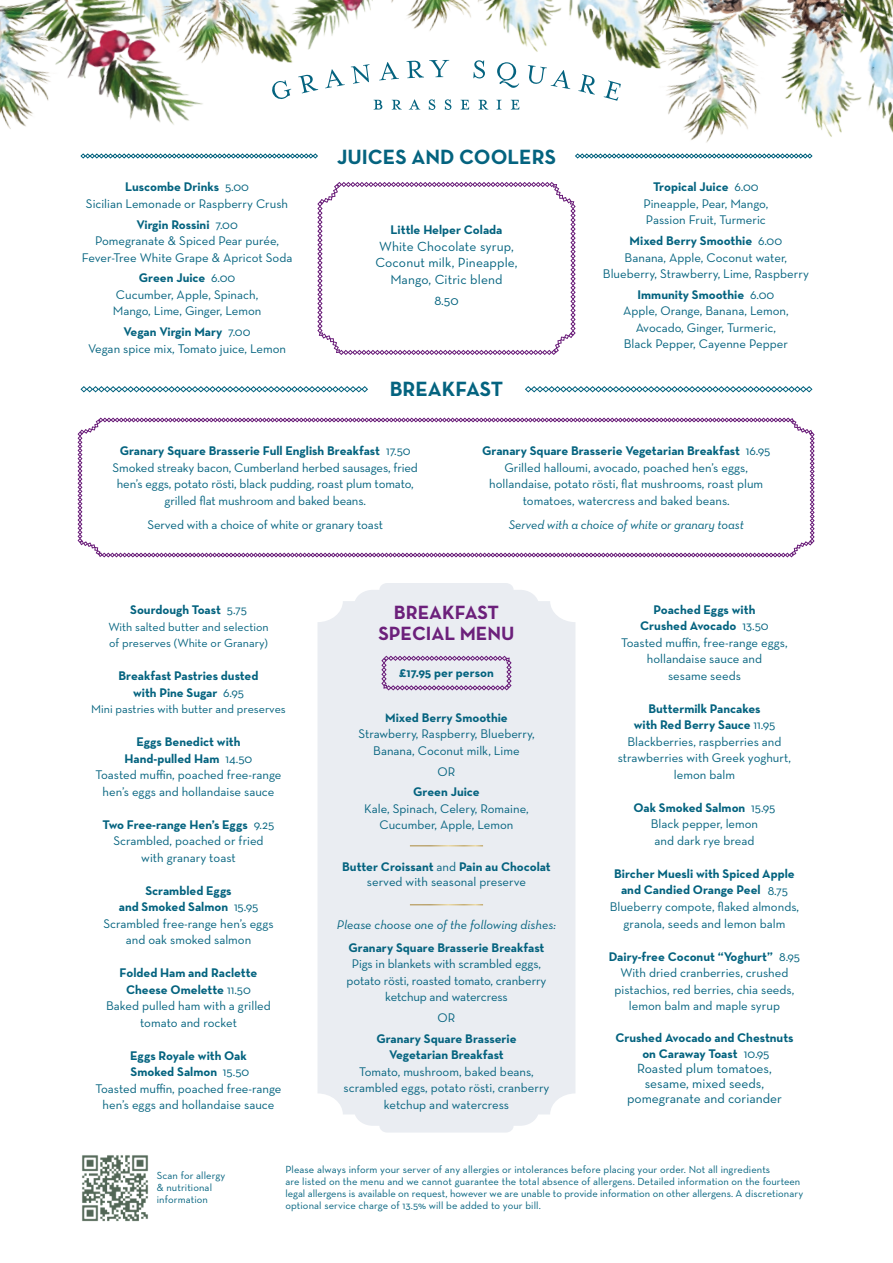
<style>
.page{position:relative;width:893px;height:1263px;background:#fff}
.page>*{position:absolute;margin:0;border:0;box-sizing:border-box;transform-origin:0 0}
.t1{font:700 21px "Neutra Text";color:#04637f}
.t2{font:700 19.5px/21px "Neutra Text";color:#6c207b;text-align:center}
.t3{font:13.5px/15px "Neutra Text";color:#04637f;text-align:center}
.t4{font:12.75px/16.5px "Neutra Text";color:#04637f;text-align:center}
.t5{font:700 12.75px/16.5px "Neutra Text";color:#04637f;text-align:center}
.t6{font:italic 12.75px "Neutra Text";letter-spacing:-.01em;color:#04637f}
.t7{font:12px/16.5px "Neutra Text";color:#04637f}
.t8{font:10.5px/12px "Neutra Text";letter-spacing:.01em;color:#04637f}
.s1{font-weight:700}
.s2{font-weight:400}
</style>
<div class="page">
<svg style="left:80px;top:386px;width:288px;height:6px"></svg>
<svg style="left:525px;top:386px;width:288px;height:6px"></svg>
<svg style="left:78px;top:418px;width:736px;height:139px"></svg>
<div style="left:317px;top:583px;width:258px;height:549px;background:#eaedf2"></div>
<hr style="left:410px;top:845px;width:73px;height:1px;background:#fff">
<hr style="left:410px;top:904px;width:73px;height:1px;background:#fff">
<svg style="left:381px;top:656px;width:130px;height:34px;background:#d4cadd"></svg>
<svg style="left:266px;top:153px;width:52px;height:5px"></svg>
<svg style="left:317px;top:182px;width:259px;height:173px"></svg>
<img style="left:876px;top:0;width:17px;height:133px">
<img style="left:874px;top:0;width:10px;height:91px">
<img style="left:578px;top:0;width:296px;height:159px">
<img style="left:428px;top:92px;width:277px;height:13px">
<img style="left:351px;top:0;width:220px;height:94px">
<img style="left:534px;top:0;width:270px;height:92px">
<img style="left:266px;top:0;width:85px;height:94px">
<img style="left:0;top:0;width:266px;height:159px">
<svg style="left:374px;top:100px;width:8px;height:10px"></svg>
<svg style="left:392px;top:100px;width:10px;height:10px"></svg>
<svg style="left:409px;top:99px;width:11px;height:11px"></svg>
<svg style="left:429px;top:99px;width:6px;height:11px"></svg>
<svg style="left:445px;top:99px;width:6px;height:11px"></svg>
<svg style="left:461px;top:100px;width:8px;height:10px"></svg>
<svg style="left:478px;top:100px;width:10px;height:10px"></svg>
<svg style="left:496px;top:100px;width:6px;height:10px"></svg>
<svg style="left:511px;top:100px;width:8px;height:10px"></svg>
<svg style="left:271px;top:80px;width:20px;height:19px"></svg>
<svg style="left:298px;top:74px;width:20px;height:19px"></svg>
<svg style="left:325px;top:69px;width:20px;height:19px"></svg>
<svg style="left:351px;top:64px;width:19px;height:20px"></svg>
<svg style="left:379px;top:62px;width:20px;height:18px"></svg>
<svg style="left:407px;top:60px;width:42px;height:18px"></svg>
<svg style="left:473px;top:60px;width:12px;height:19px"></svg>
<svg style="left:497px;top:62px;width:22px;height:26px"></svg>
<svg style="left:528px;top:65px;width:42px;height:24px"></svg>
<svg style="left:578px;top:74px;width:17px;height:21px"></svg>
<svg style="left:604px;top:80px;width:17px;height:21px"></svg>
<img style="left:82px;top:1155px;width:66px;height:67px">
<p class="t4" style="left:86px;top:179px;width:204px"><span class="s1">Luscombe Drinks</span> 5.00<br>Sicilian Lemonade or Raspberry Crush</p>
<p class="t4" style="left:82px;top:216px;width:212px"><span class="s1">Virgin Rossini</span> 7.00<br>Pomegranate &amp; Spiced Pear purée,<br>Fever-Tree White Grape &amp; Apricot Soda</p>
<p class="t4" style="left:113px;top:270px;width:150px"><span class="s1">Green Juice</span> 6.00<br>Cucumber, Apple, Spinach,<br>Mango, Lime, Ginger, Lemon</p>
<p class="t4" style="left:88px;top:323px;width:199px"><span class="s1">Vegan Virgin Mary</span> 7.00<br>Vegan spice mix, Tomato juice, Lemon</p>
<h1 class="t1" style="left:337px;top:144px;width:220px">JUICES AND COOLERS</h1>
<p class="t5" style="left:390px;top:221px;width:114px">Little Helper Colada</p>
<p class="t3" style="left:375px;top:238px;width:144px;line-height:16.5px">White Chocolate syrup,<br>Coconut milk, Pineapple,<br>Mango, Citric blend</p>
<p class="t3" style="left:434px;top:292px;width:26px">8.50</p>
<h1 class="t1" style="left:390px;top:376px;width:115px">BREAKFAST</h1>
<p class="t4" style="left:643px;top:179px;width:126px"><span class="s1">Tropical Juice</span> 6.00<br>Pineapple, Pear, Mango,<br>Passion Fruit, Turmeric</p>
<p class="t4" style="left:603px;top:232px;width:207px"><span class="s1">Mixed Berry Smoothie</span> 6.00<br>Banana, Apple, Coconut water,<br>Blueberry, Strawberry, Lime, Raspberry</p>
<p class="t4" style="left:623px;top:286px;width:167px"><span class="s1">Immunity Smoothie</span> 6.00<br>Apple, Orange, Banana, Lemon,<br>Avocado, Ginger, Turmeric,<br>Black Pepper, Cayenne Pepper</p>
<p class="t4" style="left:113px;top:442px;width:307px"><span class="s1">Granary Square Brasserie Full English Breakfast</span> 17.50<br>Smoked streaky bacon, Cumberland herbed sausages, fried hen’s eggs, potato rösti, black pudding, roast plum tomato, grilled flat mushroom and baked beans.</p>
<p class="t4" style="left:147px;top:516px;width:237px">Served with a choice of white or granary toast</p>
<p class="t4" style="left:482px;top:442px;width:290px"><span class="s1">Granary Square Brasserie Vegetarian Breakfast</span> 16.95<br>Grilled halloumi, avocado, poached hen’s eggs, hollandaise, potato rösti, flat mushrooms, roast plum tomatoes, watercress and baked beans.</p>
<p class="t6" style="left:509px;top:516px;width:237px">Served with a choice of white or granary toast</p>
<p class="t5" style="left:130px;top:601px;width:118px">Sourdough Toast <span class="s2">5.75</span></p>
<p class="t7" style="left:108px;top:618px;width:162px">With salted butter and selection of preserves (White or Granary)</p>
<p class="t5" style="left:119px;top:667px;width:141px">Breakfast Pastries dusted with Pine Sugar <span class="s2">6.95</span></p>
<p class="t7" style="left:91px;top:700px;width:196px">Mini pastries with butter and preserves</p>
<p class="t4" style="left:96px;top:733px;width:187px"><span class="s1">Eggs Benedict with<br>Hand-pulled Ham</span> 14.50<br>Toasted muffin, poached free-range hen’s eggs and hollandaise sauce</p>
<p class="t4" style="left:103px;top:816px;width:173px"><span class="s1">Two Free-range Hen’s Eggs</span> 9.25<br>Scrambled, poached or fried with granary toast</p>
<p class="t4" style="left:103px;top:882px;width:172px"><span class="s1">Scrambled Eggs<br>and Smoked Salmon</span> 15.95<br>Scrambled free-range hen’s eggs and oak smoked salmon</p>
<p class="t4" style="left:106px;top:964px;width:166px"><span class="s1">Folded Ham and Raclette<br>Cheese Omelette</span> 11.50<br>Baked pulled ham with a grilled tomato and rocket</p>
<p class="t4" style="left:96px;top:1047px;width:187px"><span class="s1">Eggs Royale with Oak<br>Smoked Salmon</span> 15.50<br>Toasted muffin, poached free-range hen’s eggs and hollandaise sauce</p>
<h2 class="t2" style="left:378px;top:601px;width:138px">BREAKFAST<br>SPECIAL MENU</h2>
<p class="t5" style="left:399px;top:664px;width:96px">£17.95 per person</p>
<p class="t5" style="left:385px;top:709px;width:124px">Mixed Berry Smoothie</p>
<p class="t4" style="left:358px;top:725px;width:178px">Strawberry, Raspberry, Blueberry,<br>Banana, Coconut milk, Lime</p>
<p class="t4" style="left:438px;top:763px;width:19px">OR</p>
<p class="t5" style="left:413px;top:783px;width:68px">Green Juice</p>
<p class="t4" style="left:364px;top:800px;width:166px">Kale, Spinach, Celery, Romaine,<br>Cucumber, Apple, Lemon</p>
<p class="t5" style="left:342px;top:858px;width:210px;line-height:15px">Butter Croissant <span class="s2">and</span> Pain au Chocolat <span class="s2">served with seasonal preserve</span></p>
<p class="t6" style="left:337px;top:917px;width:221px">Please choose one of the following dishes:</p>
<p class="t5" style="left:348px;top:939px;width:197px">Granary Square Brasserie Breakfast</p>
<p class="t4" style="left:347px;top:956px;width:201px">Pigs in blankets with scrambled eggs, potato rösti, roasted tomato, cranberry ketchup and watercress</p>
<p class="t4" style="left:438px;top:1009px;width:19px">OR</p>
<p class="t5" style="left:376px;top:1030px;width:142px">Granary Square Brasserie<br>Vegetarian Breakfast</p>
<p class="t4" style="left:344px;top:1063px;width:207px">Tomato, mushroom, baked beans, scrambled eggs, potato rösti, cranberry ketchup and watercress</p>
<p class="t4" style="left:621px;top:601px;width:168px"><span class="s1">Poached Eggs with<br>Crushed Avocado</span> 13.50<br>Toasted muffin, free-range eggs, hollandaise sauce and<br>sesame seeds</p>
<p class="t4" style="left:618px;top:700px;width:175px"><span class="s1">Buttermilk Pancakes<br>with Red Berry Sauce</span> 11.95<br>Blackberries, raspberries and strawberries with Greek yoghurt, lemon balm</p>
<p class="t4" style="left:633px;top:799px;width:143px"><span class="s1">Oak Smoked Salmon</span> 15.95<br>Black pepper, lemon<br>and dark rye bread</p>
<p class="t4" style="left:610px;top:865px;width:191px"><span class="s1">Bircher Muesli with Spiced Apple and Candied Orange Peel</span> 8.75<br>Blueberry compote, flaked almonds, granola, seeds and lemon balm</p>
<p class="t4" style="left:609px;top:948px;width:193px"><span class="s1">Dairy-free Coconut “Yoghurt”</span> 8.95<br>With dried cranberries, crushed pistachios, red berries, chia seeds, lemon balm and maple syrup</p>
<p class="t5" style="left:615px;top:1029px;width:180px">Crushed Avocado and Chestnuts on Caraway Toast <span class="s2">10.95</span></p>
<p class="t3" style="left:627px;top:1061px;width:156px">Roasted plum tomatoes, sesame, mixed seeds, pomegranate and coriander</p>
<p class="t8" style="left:157px;top:1169px;width:70px">Scan for allergy &amp; nutritional information</p>
<p class="t8" style="left:285px;top:1163px;width:519px">Please always inform your server of any allergies or intolerances before placing your order. Not all ingredients<br>are listed on the menu and we cannot guarantee the total absence of allergens. Detailed information on the fourteen legal allergens is available on request, however we are unable to provide information on other allergens. A discretionary optional service charge of 13.5% will be added to your bill.</p>
</div>
